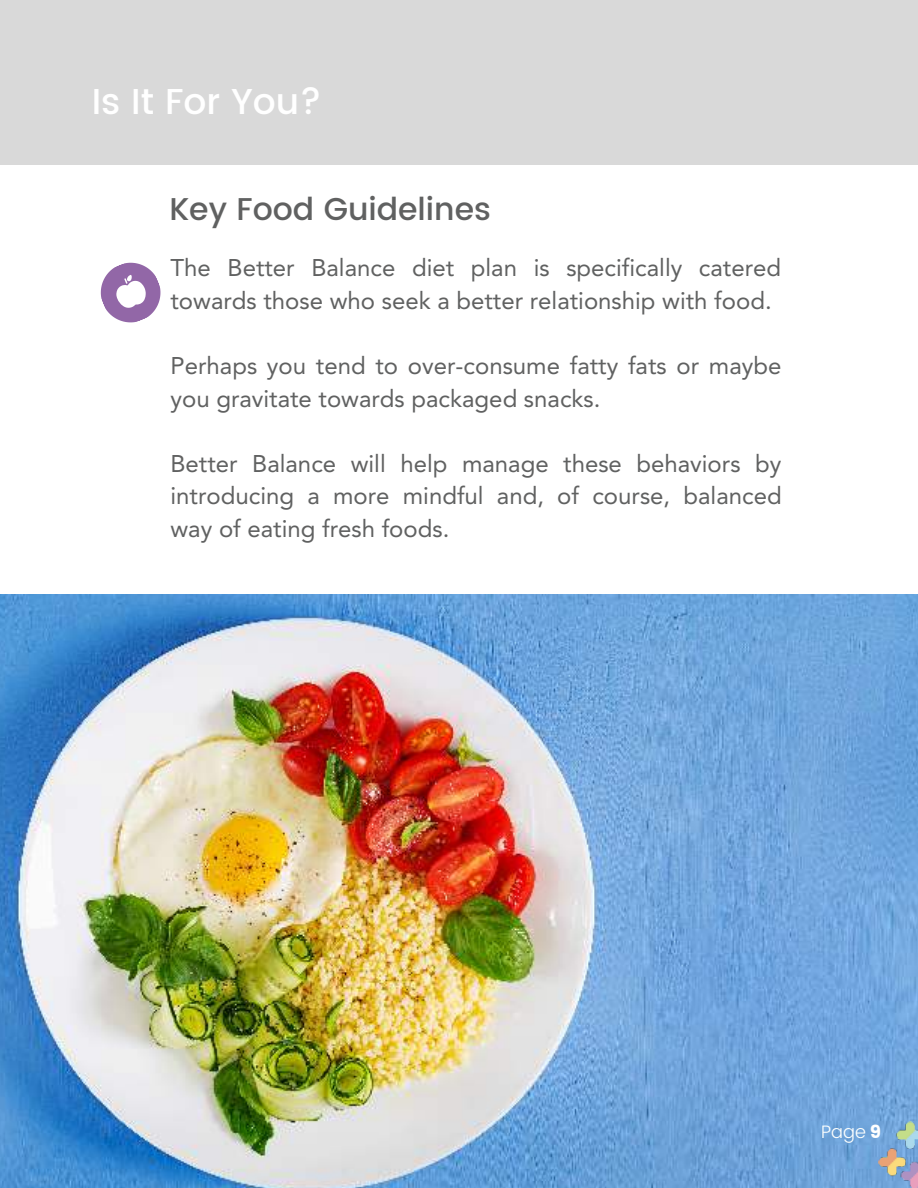
<style>
.page{position:relative;width:918px;height:1188px;background:#fff}
.page>*{position:absolute;margin:0;border:0;box-sizing:border-box;transform-origin:0 0}
.t1{font:500 36px "Poppins";color:#fff}
.t2{font:500 31.5px "Poppins";color:#606161}
.t3{font:24px/32.7px "Avenir";color:#606161}
.t4{font:300 18px "Poppins";color:#fdfffe}
.s1{font-weight:400;color:#fff}
</style>
<div class="page">
<img style="left:0;top:595px;width:918px;height:593px">
<div style="left:0;top:0;width:918px;height:164px;background:#d9d9d9"></div>
<svg style="left:101px;top:263px;width:59px;height:59px"></svg>
<img style="left:879px;top:1121px;width:39px;height:67px">
<h1 class="t1" style="left:92px;top:75px;width:232px">Is It For You?</h1>
<h2 class="t2" style="left:169px;top:185px;width:323px">Key Food Guidelines</h2>
<p class="t3" style="left:171px;top:251px;width:612px">The Better Balance diet plan is specifically catered towards those who seek a better relationship with food.</p>
<p class="t3" style="left:171px;top:349px;width:612px">Perhaps you tend to over-consume fatty fats or maybe you gravitate towards packaged snacks.</p>
<p class="t3" style="left:171px;top:447px;width:613px;text-align:justify">Better Balance will help manage these behaviors by introducing a more mindful and, of course, balanced way of eating fresh foods.</p>
<p class="t4" style="left:821px;top:1118px;width:62px">Page <span class="s1">9</span></p>
</div>
